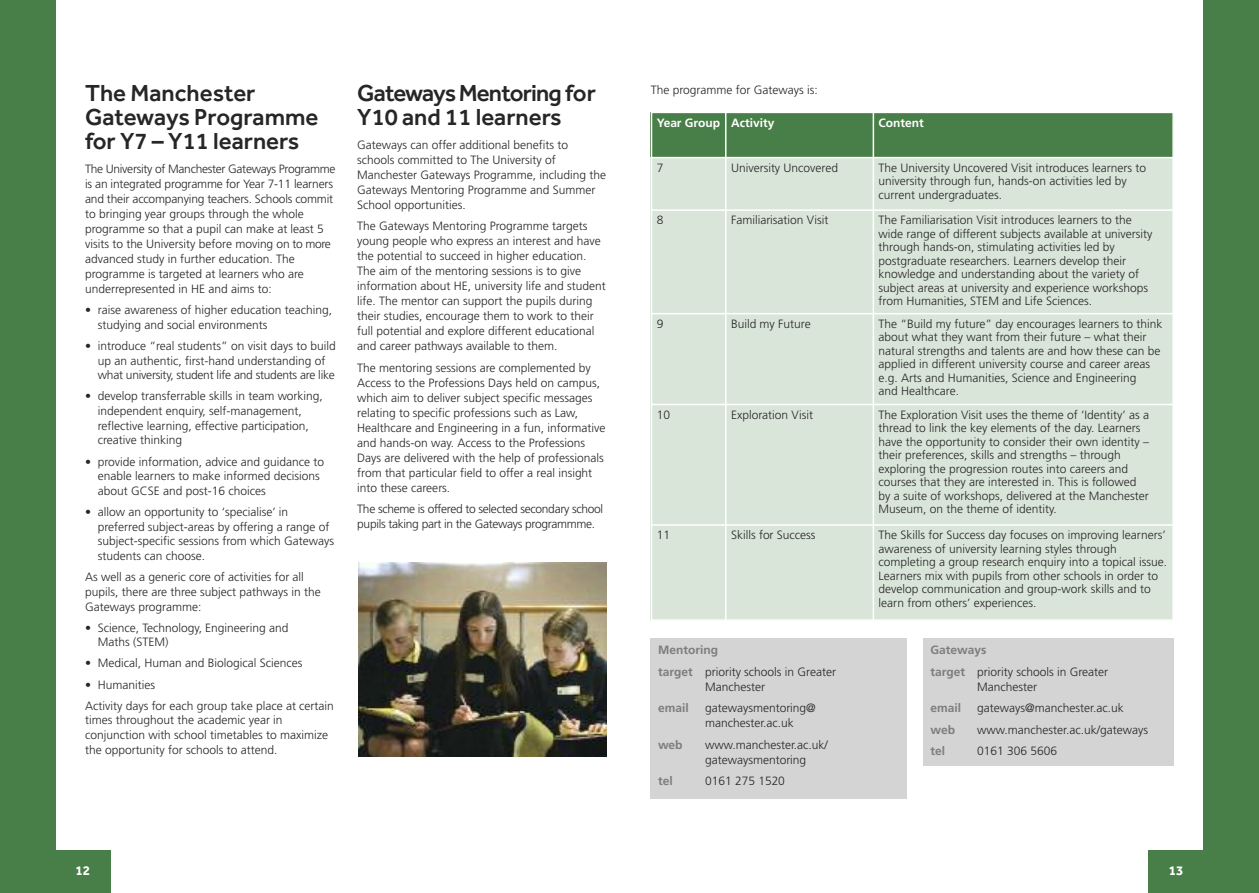
<style>
.page{position:relative;width:1259px;height:893px;background:#fff}
.page>*{position:absolute;margin:0;border:0;box-sizing:border-box;transform-origin:0 0}
.t1{font:500 24px/24px "Effra";color:#272627}
.t2{font:500 24px/24px "Effra";letter-spacing:-.03em;color:#272627}
.t3{font:700 13.5px "Effra";color:#fff}
.t4{font:300 12px/15px "Frutiger";color:#272627}
.t5{font:300 12px/15px "Frutiger";letter-spacing:-.025em;color:#272627}
.t6{font:700 12px "Frutiger";color:#fff}
.t7{font:700 12px "Frutiger";color:#7d7d7d}
.s1{font-weight:700;color:#7d7d7d}
</style>
<div class="page">
<div style="left:0;top:0;width:55px;height:893px;background:#487e47"></div>
<div style="left:1203px;top:0;width:56px;height:893px;background:#487e47"></div>
<div style="left:1148px;top:850px;width:55px;height:43px;background:#487e47"></div>
<div style="left:55px;top:850px;width:56px;height:43px;background:#487e47"></div>
<div style="left:651px;top:112px;width:75px;height:46px;background:#487e47"></div>
<div style="left:726px;top:112px;width:147px;height:46px;background:#487e47"></div>
<div style="left:873px;top:112px;width:301px;height:46px;background:#487e47"></div>
<div style="left:651px;top:158px;width:75px;height:52px;background:#dae5da"></div>
<div style="left:726px;top:158px;width:147px;height:52px;background:#dae5da"></div>
<div style="left:873px;top:158px;width:301px;height:52px;background:#dae5da"></div>
<div style="left:651px;top:210px;width:75px;height:104px;background:#dae5da"></div>
<div style="left:726px;top:210px;width:147px;height:104px;background:#dae5da"></div>
<div style="left:873px;top:210px;width:301px;height:104px;background:#dae5da"></div>
<div style="left:651px;top:314px;width:75px;height:90px;background:#dae5da"></div>
<div style="left:726px;top:314px;width:147px;height:90px;background:#dae5da"></div>
<div style="left:873px;top:314px;width:301px;height:90px;background:#dae5da"></div>
<div style="left:651px;top:404px;width:75px;height:121px;background:#dae5da"></div>
<div style="left:726px;top:404px;width:147px;height:121px;background:#dae5da"></div>
<div style="left:873px;top:404px;width:301px;height:121px;background:#dae5da"></div>
<div style="left:651px;top:525px;width:75px;height:96px;background:#dae5da"></div>
<div style="left:726px;top:525px;width:147px;height:96px;background:#dae5da"></div>
<div style="left:873px;top:525px;width:301px;height:96px;background:#dae5da"></div>
<hr style="left:651px;top:112px;width:1px;height:509px;background:#fff">
<hr style="left:725px;top:112px;width:1px;height:509px;background:#fff">
<hr style="left:872px;top:112px;width:2px;height:509px;background:#fff">
<hr style="left:1172px;top:112px;width:2px;height:509px;background:#fff">
<hr style="left:651px;top:112px;width:523px;height:1px;background:#fff">
<hr style="left:651px;top:157px;width:523px;height:1px;background:#fff">
<hr style="left:651px;top:209px;width:523px;height:2px;background:#fff">
<hr style="left:651px;top:313px;width:523px;height:1px;background:#fff">
<hr style="left:651px;top:404px;width:523px;height:1px;background:#fff">
<hr style="left:651px;top:524px;width:523px;height:2px;background:#fff">
<hr style="left:651px;top:619px;width:523px;height:2px;background:#fff">
<img style="left:358px;top:562px;width:249px;height:195px">
<div style="left:923px;top:638px;width:251px;height:127px;background:#d4d4d4"></div>
<div style="left:651px;top:638px;width:256px;height:160px;background:#d4d4d4"></div>
<h1 class="t1" style="left:85px;top:81px;width:235px">The Manchester<br>Gateways Programme for Y7 – Y11 learners</h1>
<p class="t4" style="left:85px;top:162px;width:252px">The University of Manchester Gateways Programme is an integrated programme for Year 7-11 learners and their accompanying teachers. Schools commit to bringing year groups through the whole programme so that a pupil can make at least 5 visits to the University before moving on to more advanced study in further education. The programme is targeted at learners who are underrepresented in HE and aims to:</p>
<p class="t4" style="left:98px;top:303px;width:236px;text-indent:-13px">• raise awareness of higher education teaching, studying and social environments</p>
<p class="t4" style="left:98px;top:339px;width:239px;text-indent:-13px">• introduce “real students” on visit days to build up an authentic, first-hand understanding of what university, student life and students are like</p>
<p class="t4" style="left:98px;top:390px;width:227px;text-indent:-13px">• develop transferrable skills in team working, independent enquiry, self-management, reflective learning, effective participation, creative thinking</p>
<p class="t4" style="left:98px;top:455px;width:228px;text-indent:-13px">• provide information, advice and guidance to enable learners to make informed decisions about GCSE and post-16 choices</p>
<p class="t4" style="left:98px;top:505px;width:238px;text-indent:-13px">• allow an opportunity to ‘specialise’ in preferred subject-areas by offering a range of subject-specific sessions from which Gateways students can choose.</p>
<p class="t4" style="left:85px;top:571px;width:237px">As well as a generic core of activities for all pupils, there are three subject pathways in the<br>Gateways programme:</p>
<p class="t4" style="left:98px;top:621px;width:192px;text-indent:-13px">• Science, Technology, Engineering and<br>Maths (STEM)</p>
<p class="t4" style="left:85px;top:657px;width:219px">• Medical, Human and Biological Sciences</p>
<p class="t4" style="left:85px;top:675px;width:250px;line-height:21.1px">• Humanities<br>Activity days for each group take place at certain</p>
<p class="t4" style="left:85px;top:714px;width:245px">times throughout the academic year in conjunction with school timetables to maximize the opportunity for schools to attend.</p>
<h1 class="t2" style="left:357px;top:81px;width:240px">GatewaysMentoring for<br>Y10 and 11 learners</h1>
<p class="t4" style="left:357px;top:138px;width:250px">Gateways can offer additional benefits to schools committed to The University of Manchester Gateways Programme, including the Gateways Mentoring Programme and Summer School opportunities.</p>
<p class="t4" style="left:357px;top:220px;width:250px">The Gateways Mentoring Programme targets young people who express an interest and have the potential to succeed in higher education.<br>The aim of the mentoring sessions is to give information about HE, university life and student life. The mentor can support the pupils during their studies, encourage them to work to their full potential and explore different educational and career pathways available to them.</p>
<p class="t4" style="left:357px;top:361px;width:250px">The mentoring sessions are complemented by Access to the Professions Days held on campus, which aim to deliver subject specific messages relating to specific professions such as Law, Healthcare and Engineering in a fun, informative and hands-on way. Access to the Professions Days are delivered with the help of professionals from that particular field to offer a real insight into these careers.</p>
<p class="t5" style="left:357px;top:502px;width:247px">The scheme is offered to selected secondary school pupils taking part in the Gateways programmme.</p>
<p class="t4" style="left:651px;top:83px;width:168px">The programme for Gateways is:</p>
<p class="t6" style="left:657px;top:118px;width:119px">Year Group Activity</p>
<p class="t6" style="left:878px;top:118px;width:47px">Content</p>
<p class="t4" style="left:657px;top:161px;width:8px">7</p>
<p class="t4" style="left:731px;top:161px;width:109px">University Uncovered</p>
<p class="t4" style="left:878px;top:162px;width:269px;line-height:13.5px">The University Uncovered Visit introduces learners to university through fun, hands-on activities led by current undergraduates.</p>
<p class="t4" style="left:657px;top:214px;width:8px">8</p>
<p class="t4" style="left:731px;top:214px;width:99px">Familiarisation Visit</p>
<p class="t4" style="left:878px;top:214px;width:275px;line-height:13.5px">The Familiarisation Visit introduces learners to the wide range of different subjects available at university through hands-on, stimulating activities led by postgraduate researchers. Learners develop their knowledge and understanding about the variety of subject areas at university and experience workshops from Humanities, STEM and Life Sciences.</p>
<p class="t4" style="left:657px;top:317px;width:8px">9</p>
<p class="t4" style="left:731px;top:317px;width:81px">Build my Future</p>
<p class="t4" style="left:878px;top:318px;width:285px;line-height:13.5px">The “Build my future” day encourages learners to think about what they want from their future – what their natural strengths and talents are and how these can be applied in different university course and career areas e.g. Arts and Humanities, Science and Engineering<br>and Healthcare.</p>
<p class="t4" style="left:657px;top:408px;width:15px">10</p>
<p class="t4" style="left:731px;top:408px;width:83px">Exploration Visit</p>
<p class="t4" style="left:878px;top:409px;width:272px;line-height:13.5px">The Exploration Visit uses the theme of ‘Identity’ as a thread to link the key elements of the day. Learners have the opportunity to consider their own identity – their preferences, skills and strengths – through exploring the progression routes into careers and courses that they are interested in. This is followed by a suite of workshops, delivered at the Manchester Museum, on the theme of identity.</p>
<p class="t4" style="left:657px;top:529px;width:15px">11</p>
<p class="t4" style="left:731px;top:529px;width:86px">Skills for Success</p>
<p class="t4" style="left:878px;top:529px;width:290px;line-height:13.5px">The Skills for Success day focuses on improving learners’ awareness of university learning styles through completing a group research enquiry into a topical issue.<br>Learners mix with pupils from other schools in order to develop communication and group-work skills and to learn from others’ experiences.</p>
<p class="t4" style="left:658px;top:640px;width:179px;line-height:21.5px"><span class="s1">Mentoring<br>target</span> priority schools in Greater</p>
<p class="t4" style="left:705px;top:680px;width:61px">Manchester</p>
<p class="t7" style="left:658px;top:703px;width:32px">email</p>
<p class="t4" style="left:705px;top:701px;width:112px">gatewaysmentoring@ manchester.ac.uk</p>
<p class="t7" style="left:658px;top:739px;width:26px">web</p>
<p class="t4" style="left:705px;top:738px;width:124px">www.manchester.ac.uk/ gatewaysmentoring</p>
<p class="t7" style="left:658px;top:776px;width:16px">tel</p>
<p class="t4" style="left:705px;top:774px;width:81px">0161 275 1520</p>
<p class="t4" style="left:930px;top:640px;width:179px;line-height:21.5px"><span class="s1">Gateways<br>target</span> priority schools in Greater</p>
<p class="t4" style="left:977px;top:680px;width:61px">Manchester</p>
<p class="t7" style="left:930px;top:703px;width:32px">email</p>
<p class="t4" style="left:977px;top:701px;width:148px">gateways@manchester.ac.uk</p>
<p class="t7" style="left:930px;top:724px;width:26px">web</p>
<p class="t4" style="left:977px;top:723px;width:172px">www.manchester.ac.uk/gateways</p>
<p class="t7" style="left:930px;top:746px;width:16px">tel</p>
<p class="t4" style="left:977px;top:744px;width:81px">0161 306 5606</p>
<p class="t3" style="left:76px;top:862px;width:16px">12</p>
<p class="t3" style="left:1168px;top:862px;width:16px">13</p>
</div>
